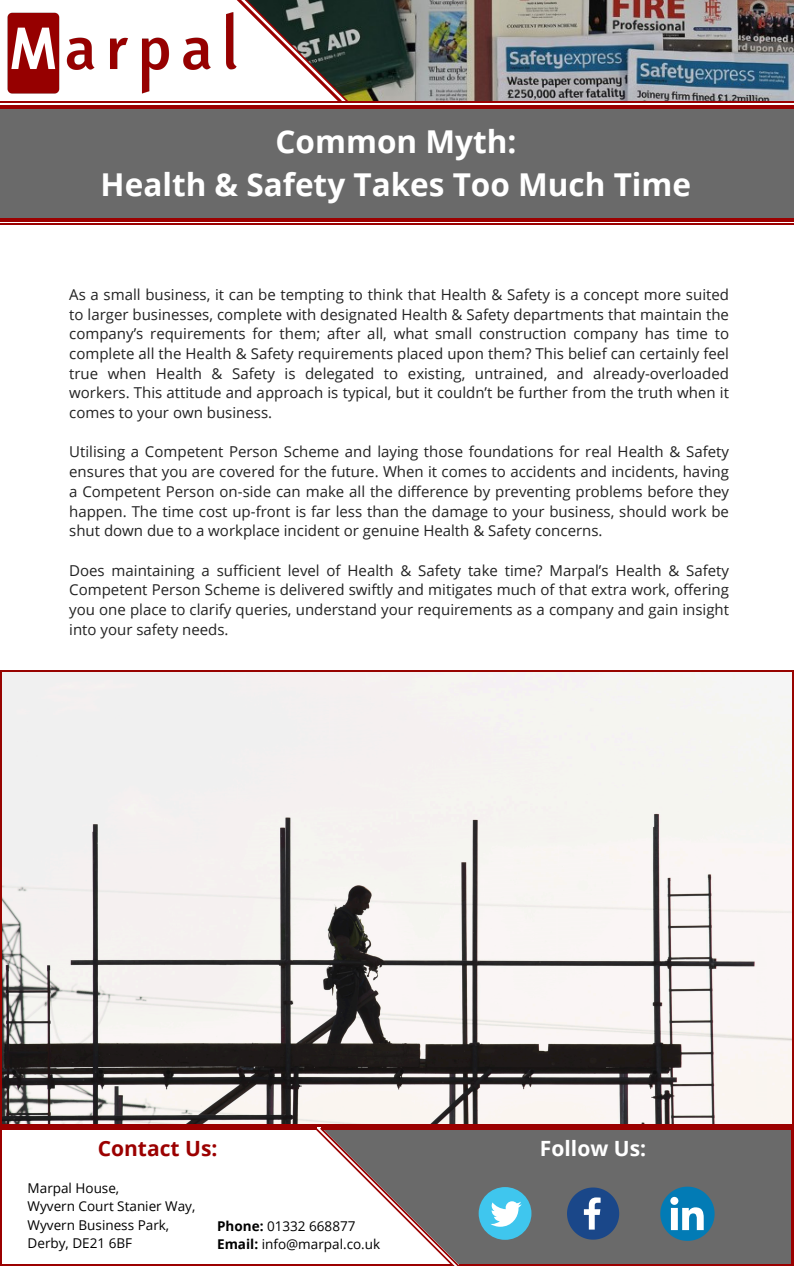
<style>
.page{position:relative;width:794px;height:1266px;background:#fff}
.page>*{position:absolute;margin:0;border:0;box-sizing:border-box;transform-origin:0 0}
.t1{font:700 31.5px/43.9px "Open Sans";color:#fff;text-align:center}
.t2{font:700 21px "Open Sans";color:#9b0000}
.t3{font:700 21px "Open Sans";color:#fff}
.t4{font:15px/19.6px "Open Sans";color:#222;text-align:justify}
.t5{font:13.5px "Open Sans";color:#000}
.s1{font-weight:700}
</style>
<div class="page">
<img style="left:557px;top:0;width:236px;height:101px">
<img style="left:0;top:0;width:557px;height:222px">
<div style="left:183px;top:102px;width:610px;height:442px;background:#fff"></div>
<div style="left:0;top:106px;width:793px;height:113px;background:#6a6a6a"></div>
<hr style="left:0;top:105px;width:793px;height:3px;background:#9b0000">
<hr style="left:0;top:218px;width:793px;height:3px;background:#9b0000">
<hr style="left:0;top:223px;width:793px;height:2px;background:#9b0000">
<hr style="left:0;top:101px;width:793px;height:2px;background:#9b0000">
<img style="left:7px;top:8px;width:183px;height:90px">
<svg style="left:190px;top:0;width:158px;height:101px"></svg>
<img style="left:2px;top:673px;width:789px;height:451px">
<div style="left:458px;top:1129px;width:335px;height:137px;background:#6a6a6a"></div>
<hr style="left:320px;top:1127px;width:473px;height:2px;background:#9b0000">
<hr style="left:458px;top:1264px;width:335px;height:2px;background:#9b0000">
<svg style="left:314px;top:1127px;width:150px;height:139px"></svg>
<hr style="left:0;top:1127px;width:316px;height:2px;background:#9b0000">
<hr style="left:0;top:1264px;width:452px;height:2px;background:#9b0000">
<hr style="left:0;top:1127px;width:2px;height:139px;background:#9b0000">
<hr style="left:791px;top:1127px;width:2px;height:139px;background:#9b0000">
<svg style="left:567px;top:1187px;width:52px;height:52px"></svg>
<div style="left:478px;top:1187px;width:53px;height:52px;background:#3fc6ee;border-radius:50%"></div>
<svg style="left:491px;top:1201px;width:30px;height:25px"></svg>
<svg style="left:660px;top:1186px;width:54px;height:54px"></svg>
<hr style="left:0;top:1124px;width:793px;height:2px;background:#9b0000">
<p class="t1" style="left:101px;top:118px;width:591px">Common Myth:<br>Health &amp; Safety Takes Too Much Time</p>
<p class="t4" style="left:69px;top:284px;width:661px">As a small business, it can be tempting to think that Health &amp; Safety is a concept more suited to larger businesses, complete with designated Health &amp; Safety departments that maintain the company’s requirements for them; after all, what small construction company has time to complete all the Health &amp; Safety requirements placed upon them? This belief can certainly feel true when Health &amp; Safety is delegated to existing, untrained, and already-overloaded workers. This attitude and approach is typical, but it couldn’t be further from the truth when it comes to your own business.</p>
<h1 class="t4" style="left:69px;top:442px;width:661px">Utilising a Competent Person Scheme and laying those foundations for real Health &amp; Safety ensures that you are covered for the future. When it comes to accidents and incidents, having a Competent Person on-side can make all the difference by preventing problems before they happen. The time cost up-front is far less than the damage to your business, should work be shut down due to a workplace incident or genuine Health &amp; Safety concerns.</h1>
<h3 class="t4" style="left:69px;top:560px;width:661px">Does maintaining a sufficient level of Health &amp; Safety take time? Marpal’s Health &amp; Safety Competent Person Scheme is delivered swiftly and mitigates much of that extra work, offering you one place to clarify queries, understand your requirements as a company and gain insight into your safety needs.</h3>
<h3 class="t2" style="left:98px;top:1133px;width:121px">Contact Us:</h3>
<h3 class="t3" style="left:539px;top:1133px;width:108px">Follow Us:</h3>
<h2 class="t5" style="left:28px;top:1178px;width:93px">Marpal House,</h2>
<p class="t5" style="left:28px;top:1197px;width:169px">Wyvern Court Stanier Way,</p>
<p class="t5" style="left:28px;top:1215px;width:143px">Wyvern Business Park,</p>
<p class="t5" style="left:28px;top:1234px;width:106px">Derby, DE21 6BF</p>
<p class="t5" style="left:217px;top:1216px;width:140px"><span class="s1">Phone:</span> 01332 668877</p>
<p class="t5" style="left:217px;top:1234px;width:164px"><span class="s1">Email:</span> info@marpal.co.uk</p>
</div>
